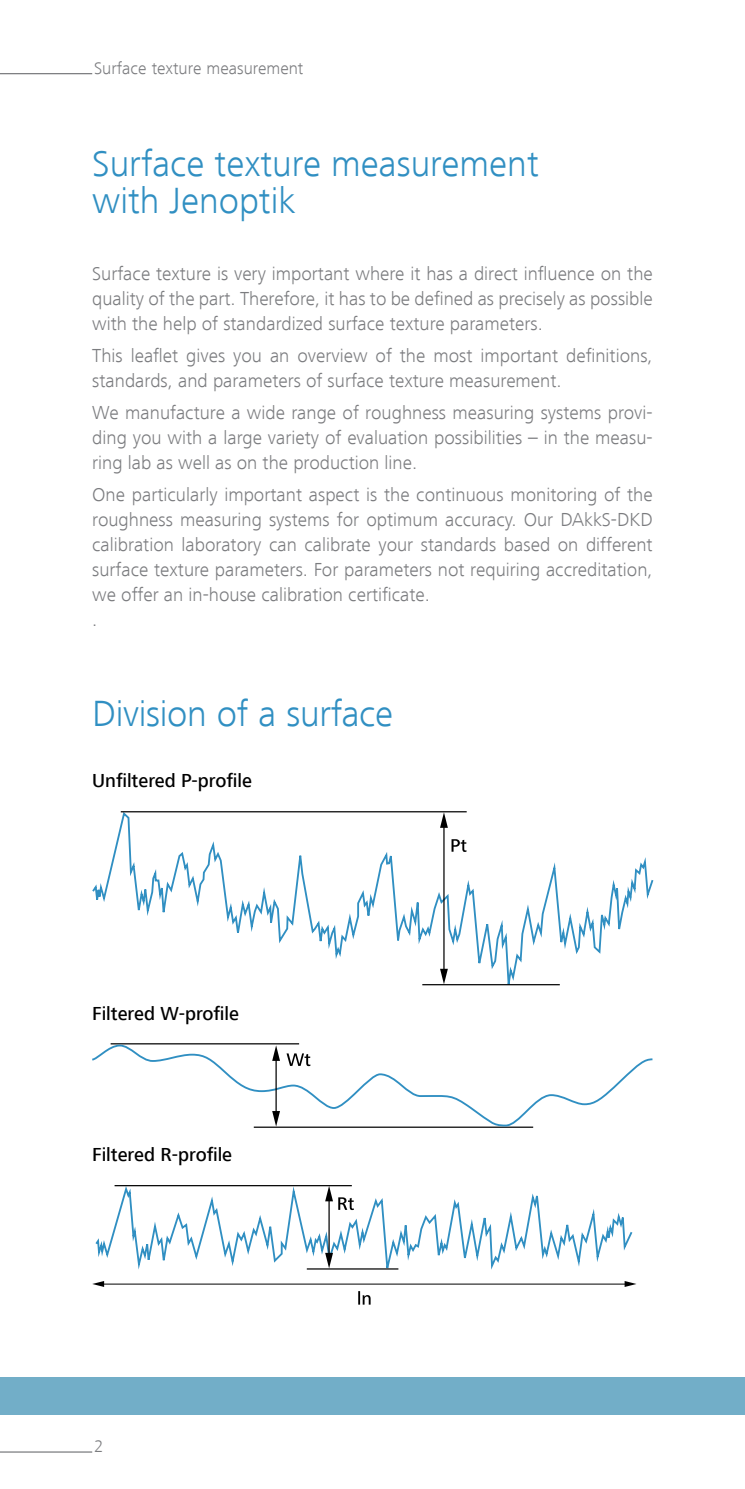
<style>
.page{position:relative;width:745px;height:1489px;background:#fff}
.page>*{position:absolute;margin:0;border:0;box-sizing:border-box;transform-origin:0 0}
.t1{font:300 37.5px/37.5px "Frutiger Next LT";color:#308fc2}
.t2{font:300 19.5px/25px "Frutiger Next LT";color:#7b7c7f;text-align:justify}
.t3{font:500 19.5px "Frutiger Next LT";color:#000}
.t4{font:300 17.5px "Frutiger Next LT";color:#7b7c7f}
</style>
<div class="page">
<div style="left:0;top:1376px;width:744px;height:38px;background:#72aec8"></div>
<hr style="left:0;top:1451px;width:92px;height:1px;background:#7b7c7f">
<hr style="left:0;top:73px;width:92px;height:1px;background:#7b7c7f">
<svg style="left:92px;top:811px;width:562px;height:175px"></svg>
<hr style="left:121px;top:811px;width:345px;height:1px;background:#000">
<hr style="left:422px;top:984px;width:137px;height:1px;background:#000">
<hr style="left:443px;top:818px;width:1px;height:155px;background:#000">
<svg style="left:440px;top:812px;width:7px;height:15px"></svg>
<svg style="left:440px;top:968px;width:7px;height:16px"></svg>
<svg style="left:451px;top:839px;width:15px;height:12px"></svg>
<svg style="left:92px;top:1043px;width:561px;height:84px"></svg>
<hr style="left:275px;top:1057px;width:1px;height:58px;background:#000">
<svg style="left:272px;top:1045px;width:8px;height:15px"></svg>
<svg style="left:272px;top:1110px;width:8px;height:16px"></svg>
<svg style="left:286px;top:1053px;width:24px;height:13px"></svg>
<svg style="left:95px;top:1186px;width:538px;height:84px"></svg>
<hr style="left:306px;top:1268px;width:92px;height:1px;background:#000">
<hr style="left:114px;top:1184px;width:237px;height:2px;background:#000">
<hr style="left:328px;top:1198px;width:1px;height:57px;background:#000">
<svg style="left:325px;top:1252px;width:8px;height:16px"></svg>
<hr style="left:98px;top:1283px;width:529px;height:1px;background:#000">
<svg style="left:92px;top:1281px;width:12px;height:5px"></svg>
<svg style="left:624px;top:1281px;width:12px;height:5px"></svg>
<svg style="left:358px;top:1291px;width:12px;height:13px"></svg>
<svg style="left:325px;top:1185px;width:28px;height:24px"></svg>
<p class="t4" style="left:94px;top:58px;width:211px">Surface texture measurement</p>
<h1 class="t1" style="left:92px;top:145px;width:448px">Surface texture measurement with Jenoptik</h1>
<p class="t2" style="left:92px;top:261px;width:561px">Surface texture is very important where it has a direct influence on the quality of the part. Therefore, it has to be defined as precisely as possible with the help of standardized surface texture parameters.</p>
<p class="t2" style="left:92px;top:343px;width:561px">This leaflet gives you an overview of the most important definitions, standards, and parameters of surface texture measurement.</p>
<p class="t2" style="left:92px;top:400px;width:561px">We manufacture a wide range of roughness measuring systems provi&shy;ding you with a large variety of evaluation possibilities – in the measu&shy;ring lab as well as on the production line.</p>
<p class="t2" style="left:92px;top:482px;width:561px;text-align:left">One particularly important aspect is the continuous monitoring of the roughness measuring systems for optimum accuracy. Our DAkkS-DKD calibration laboratory can calibrate your standards based on different surface texture parameters. For parameters not requiring accreditation, we offer an in-house calibration certificate.<br>.</p>
<h1 class="t1" style="left:92px;top:695px;width:302px">Division of a surface</h1>
<p class="t3" style="left:92px;top:769px;width:161px">Unfiltered P-profile</p>
<p class="t3" style="left:92px;top:1002px;width:148px">Filtered W-profile</p>
<p class="t3" style="left:92px;top:1143px;width:141px">Filtered R-profile</p>
<p class="t4" style="left:94px;top:1436px;width:11px">2</p>
</div>
